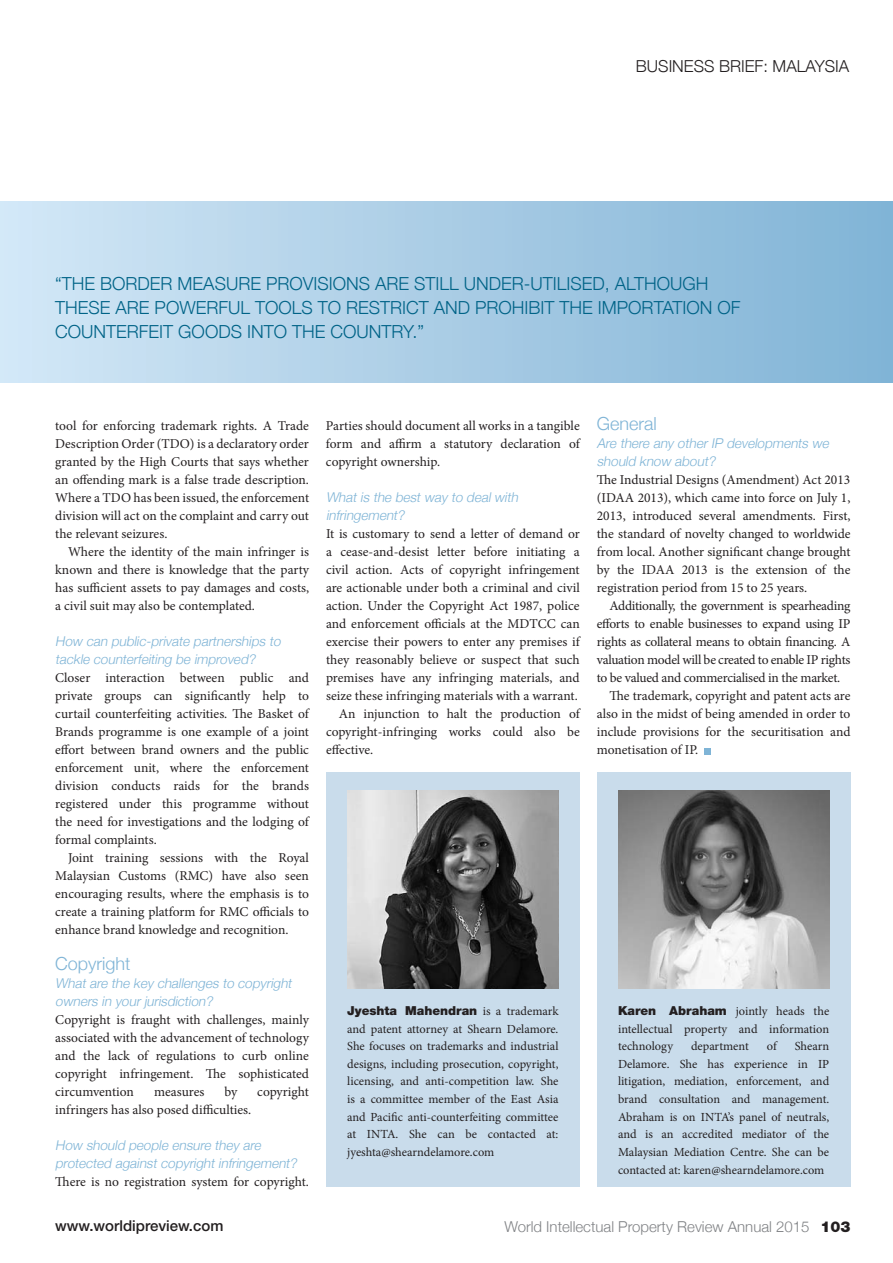
<style>
.page{position:relative;width:893px;height:1263px;background:#fff}
.page>*{position:absolute;margin:0;border:0;box-sizing:border-box;transform-origin:0 0}
.t1{font:300 18px/24px "Helvetica Neue";color:#006387}
.t2{font:300 18px "Helvetica Neue";color:#7fb4d6}
.t3{font:300 16.5px "Helvetica Neue";color:#231f20}
.t4{font:300 15px "Helvetica Neue";color:#808285}
.t5{font:500 15px "Helvetica Neue";color:#231f20}
.t6{font:13.5px/18px "Minion Pro";color:#231f20;text-align:justify}
.t7{font:italic 300 13.5px/18px "Helvetica Neue";color:#7fb4d6}
.t8{font:13.5px "Minion Pro";letter-spacing:-.02em;color:#231f20}
.t9{font:12.3px/17.5px "Minion Pro";color:#231f20;text-align:justify}
.t10{font:900 12.3px "Helvetica Neue";color:#231f20}
.s1{font-family:"Minion Pro";font-weight:400}
.s2{font-family:"Helvetica Neue";font-weight:900}
.s3{font-weight:900;color:#231f20}
</style>
<div class="page">
<div style="left:0;top:201px;width:893px;height:181px;background:linear-gradient(to right,#d3e7f6,#80b3d5)"></div>
<div style="left:326px;top:772px;width:254px;height:414px;background:#c9dceb"></div>
<div style="left:597px;top:772px;width:253px;height:414px;background:#c9dceb"></div>
<img style="left:347px;top:790px;width:211px;height:198px">
<img style="left:618px;top:790px;width:211px;height:198px">
<div style="left:704px;top:748px;width:7px;height:6px;background:#7fb4d6"></div>
<p class="t3" style="left:636px;top:56px;width:215px">BUSINESS BRIEF: MALAYSIA</p>
<h1 class="t1" style="left:55px;top:271px;width:687px">“THE BORDER MEASURE PROVISIONS ARE STILL UNDER-UTILISED, ALTHOUGH<br>THESE ARE POWERFUL TOOLS TO RESTRICT AND PROHIBIT THE IMPORTATION OF<br>COUNTERFEIT GOODS INTO THE COUNTRY.”</h1>
<p class="t6" style="left:55px;top:418px;width:255px">tool for enforcing trademark rights. A Trade Description Order (TDO) is a declaratory order granted by the High Courts that says whether an offending mark is a false trade description.<br>Where a TDO has been issued, the enforcement division will act on the complaint and carry out the relevant seizures.</p>
<p class="t6" style="left:55px;top:544px;width:255px;text-indent:13px">Where the identity of the main infringer is known and there is knowledge that the party has sufficient assets to pay damages and costs, a civil suit may also be contemplated.</p>
<p class="t7" style="left:55px;top:632px;width:230px">How can public-private partnerships to tackle counterfeiting be improved?</p>
<p class="t6" style="left:55px;top:670px;width:255px">Closer interaction between public and private groups can significantly help to curtail counterfeiting activities. The Basket of Brands programme is one example of a joint effort between brand owners and the public enforcement unit, where the enforcement division conducts raids for the brands registered under this programme without the need for investigations and the lodging of formal complaints.</p>
<p class="t6" style="left:55px;top:850px;width:255px;text-indent:13px">Joint training sessions with the Royal Malaysian Customs (RMC) have also seen encouraging results, where the emphasis is to create a training platform for RMC officials to enhance brand knowledge and recognition.</p>
<h1 class="t2" style="left:55px;top:953px;width:77px">Copyright</h1>
<p class="t7" style="left:55px;top:974px;width:241px">What are the key challenges to copyright owners in your jurisdiction?</p>
<p class="t6" style="left:55px;top:1012px;width:255px">Copyright is fraught with challenges, mainly associated with the advancement of technology and the lack of regulations to curb online copyright infringement. The sophisticated circumvention</p>
<p class="t6" style="left:154px;top:1084px;width:52px">measures</p>
<p class="t6" style="left:224px;top:1084px;width:14px">by</p>
<p class="t6" style="left:257px;top:1084px;width:53px">copyright</p>
<p class="t6" style="left:55px;top:1102px;width:197px">infringers has also posed difficulties.</p>
<p class="t7" style="left:55px;top:1136px;width:246px">How should people ensure they are protected against copyright infringement?</p>
<p class="t6" style="left:55px;top:1174px;width:255px">There is no registration system for copyright.</p>
<p class="t6" style="left:326px;top:418px;width:255px">Parties should document all works in a tangible form and affirm a statutory declaration of copyright ownership.</p>
<p class="t7" style="left:326px;top:488px;width:196px">What is the best way to deal with infringement?</p>
<p class="t6" style="left:326px;top:526px;width:255px">It is customary to send a letter of demand or</p>
<p class="t6" style="left:326px;top:544px;width:255px">a cease-and-desist letter before initiating a</p>
<p class="t6" style="left:326px;top:562px;width:255px">civil action. Acts of copyright infringement</p>
<p class="t6" style="left:326px;top:580px;width:255px">are actionable under both a criminal and civil</p>
<p class="t6" style="left:326px;top:598px;width:255px">action. Under the Copyright Act 1987, police</p>
<p class="t6" style="left:326px;top:616px;width:255px">and enforcement officials at the MDTCC can</p>
<p class="t6" style="left:326px;top:634px;width:255px">exercise their powers to enter any premises if</p>
<p class="t6" style="left:326px;top:652px;width:255px">they reasonably believe or suspect that such</p>
<p class="t6" style="left:326px;top:670px;width:255px">premises have any infringing materials, and</p>
<p class="t6" style="left:326px;top:688px;width:253px">seize these infringing materials with a warrant.</p>
<p class="t6" style="left:339px;top:706px;width:242px">An injunction to halt the production of</p>
<p class="t6" style="left:326px;top:724px;width:255px">copyright-infringing works could also be</p>
<p class="t6" style="left:326px;top:742px;width:49px">effective.</p>
<h1 class="t2" style="left:597px;top:413px;width:62px">General</h1>
<p class="t7" style="left:597px;top:434px;width:236px">Are there any other IP developments we should know about?</p>
<p class="t6" style="left:597px;top:472px;width:255px">The Industrial Designs (Amendment) Act 2013 (IDAA 2013), which came into force on July 1, 2013, introduced several amendments. First, the standard of novelty changed to worldwide from local. Another significant change brought by the IDAA 2013 is the extension of the registration period from 15 to 25 years.</p>
<p class="t8" style="left:609px;top:601px;width:242px">Additionally, the government is spearheading</p>
<p class="t8" style="left:597px;top:619px;width:255px">efforts to enable businesses to expand using IP</p>
<p class="t8" style="left:597px;top:637px;width:255px">rights as collateral means to obtain financing. A</p>
<p class="t8" style="left:597px;top:655px;width:255px">valuation model will be created to enable IP rights</p>
<p class="t8" style="left:597px;top:673px;width:245px">to be valued and commercialised in the market.</p>
<p class="t6" style="left:609px;top:688px;width:242px">The trademark, copyright and patent acts are</p>
<p class="t6" style="left:597px;top:706px;width:255px">also in the midst of being amended in order to</p>
<p class="t6" style="left:597px;top:724px;width:255px">include provisions for the securitisation and</p>
<p class="t6" style="left:597px;top:742px;width:103px">monetisation of IP.</p>
<p class="t10" style="left:347px;top:1006px;width:213px">Jyeshta Mahendran <span class="s1">is a trademark</span></p>
<p class="t9" style="left:347px;top:1021px;width:213px">and patent attorney at Shearn Delamore.<br>She focuses on trademarks and industrial designs, including prosecution, copyright, licensing, and anti-competition law. She is a committee member of the East Asia and Pacific anti-counterfeiting committee at INTA. She can be contacted at: jyeshta@shearndelamore.com</p>
<p class="t9" style="left:618px;top:1003px;width:213px"><span class="s2">Karen Abraham</span> jointly heads the intellectual property and information technology</p>
<p class="t9" style="left:618px;top:1038px;width:213px;text-indent:177px">Shearn Delamore. She has experience in IP litigation, mediation, enforcement, and brand consultation and management.<br>Abraham is on INTA’s panel of neutrals, and is an accredited mediator of the Malaysian Mediation Centre. She can be contacted at: karen@shearndelamore.com</p>
<p class="t9" style="left:691px;top:1038px;width:59px">department</p>
<p class="t9" style="left:767px;top:1038px;width:11px">of</p>
<p class="t5" style="left:55px;top:1220px;width:170px">www.worldipreview.com</p>
<p class="t4" style="left:504px;top:1217px;width:348px">World Intellectual Property Review Annual 2015 <span class="s3">103</span></p>
</div>
